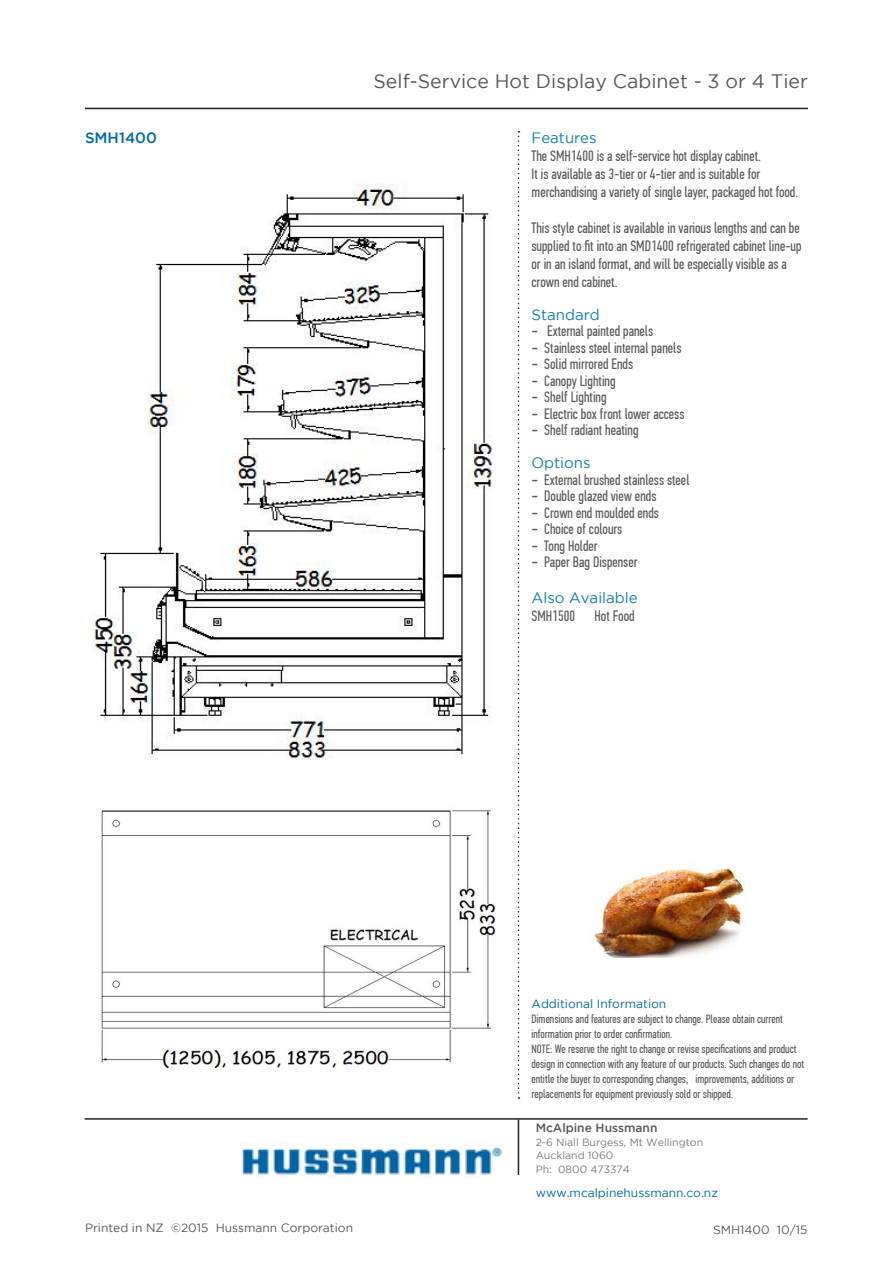
<style>
.page{position:relative;width:893px;height:1263px;background:#fff}
.page>*{position:absolute;margin:0;border:0;box-sizing:border-box;transform-origin:0 0}
.t1{font:19.5px "Gotham";color:#57585a}
.t2{font:15px/18px "PF Din Text Comp Pro";color:#57585a}
.t3{font:15px "Gotham";color:#137db6}
.t4{font:500 15px "Gotham";color:#006aa8}
.t5{font:12px/15px "PF Din Text Comp Pro";color:#57585a}
.t6{font:12px "Gotham";color:#006aa8}
.t7{font:12px "Gotham";color:#57585a}
.t8{font:500 12px "Gotham";color:#57585a}
.t9{font:10.5px/13.5px "Gotham";color:#787a7d}
.s1{font-family:"DIN Condensed C"}
</style>
<div class="page">
<hr style="left:85px;top:1118px;width:723px;height:2px;background:#231f20">
<hr style="left:85px;top:108px;width:723px;height:1px;background:#231f20">
<hr style="left:518px;top:1119px;width:1px;height:56px;background:#231f20">
<svg style="left:518px;top:131px;width:1px;height:968px"></svg>
<img style="left:242px;top:1142px;width:260px;height:35px">
<img style="left:91px;top:184px;width:402px;height:575px">
<img style="left:101px;top:810px;width:395px;height:259px">
<img style="left:594px;top:865px;width:151px;height:93px">
<p class="t4" style="left:85px;top:129px;width:73px">SMH1400</p>
<h1 class="t1" style="left:373px;top:70px;width:436px">Self-Service Hot Display Cabinet - 3 or 4 Tier</h1>
<p class="t3" style="left:531px;top:129px;width:67px">Features</p>
<p class="t2" style="left:531px;top:147px;width:268px">The SMH1400 is a self-service hot display cabinet.<br>It is available as 3-tier or 4-tier and is suitable for merchandising a variety of single layer, packaged hot food.</p>
<p class="t2" style="left:531px;top:219px;width:271px">This style cabinet is available in various lengths and can be supplied to fit into an SMD1400 refrigerated cabinet line-up or in an island format, and will be especially visible as a crown end cabinet.</p>
<p class="t3" style="left:531px;top:306px;width:70px">Standard</p>
<p class="t2" style="left:531px;top:322px;width:123px"><span class="s1">–</span> External painted panels</p>
<p class="t2" style="left:531px;top:339px;width:151px"><span class="s1">–</span> Stainless steel internal panels</p>
<p class="t2" style="left:531px;top:355px;width:103px"><span class="s1">–</span> Solid mirrored Ends</p>
<p class="t2" style="left:531px;top:372px;width:86px"><span class="s1">–</span> Canopy Lighting</p>
<p class="t2" style="left:531px;top:388px;width:77px"><span class="s1">–</span> Shelf Lighting</p>
<p class="t2" style="left:531px;top:405px;width:154px"><span class="s1">–</span> Electric box front lower access</p>
<p class="t2" style="left:531px;top:421px;width:109px"><span class="s1">–</span> Shelf radiant heating</p>
<p class="t3" style="left:531px;top:455px;width:61px">Options</p>
<p class="t2" style="left:531px;top:471px;width:159px"><span class="s1">–</span> External brushed stainless steel</p>
<p class="t2" style="left:531px;top:487px;width:126px"><span class="s1">–</span> Double glazed view ends</p>
<p class="t2" style="left:531px;top:504px;width:129px"><span class="s1">–</span> Crown end moulded ends</p>
<p class="t2" style="left:531px;top:520px;width:92px"><span class="s1">–</span> Choice of colours</p>
<p class="t2" style="left:531px;top:537px;width:68px"><span class="s1">–</span> Tong Holder</p>
<p class="t2" style="left:531px;top:553px;width:108px"><span class="s1">–</span> Paper Bag Dispenser</p>
<p class="t3" style="left:531px;top:590px;width:108px">Also Available</p>
<p class="t2" style="left:531px;top:607px;width:45px">SMH1500</p>
<p class="t2" style="left:594px;top:607px;width:42px">Hot Food</p>
<p class="t7" style="left:85px;top:1221px;width:270px">Printed in NZ ©2015 Hussmann Corporation</p>
<p class="t6" style="left:531px;top:997px;width:136px">Additional Information</p>
<p class="t5" style="left:531px;top:1012px;width:274px">Dimensions and features are subject to change. Please obtain current information prior to order confirmation.<br>NOTE: We reserve the right to change or revise specifications and product design in connection with any feature of our products. Such changes do not entitle the buyer to corresponding changes, improvements, additions or replacements for equipment previously sold or shipped.</p>
<p class="t8" style="left:536px;top:1121px;width:123px">McAlpine Hussmann</p>
<p class="t9" style="left:536px;top:1135px;width:169px">2-6 Niall Burgess, Mt Wellington<br>Auckland 1060<br>Ph: 0800 473374</p>
<p class="t6" style="left:536px;top:1186px;width:184px">www.mcalpinehussmann.co.nz</p>
<p class="t7" style="left:713px;top:1223px;width:96px">SMH1400 10/15</p>
</div>
